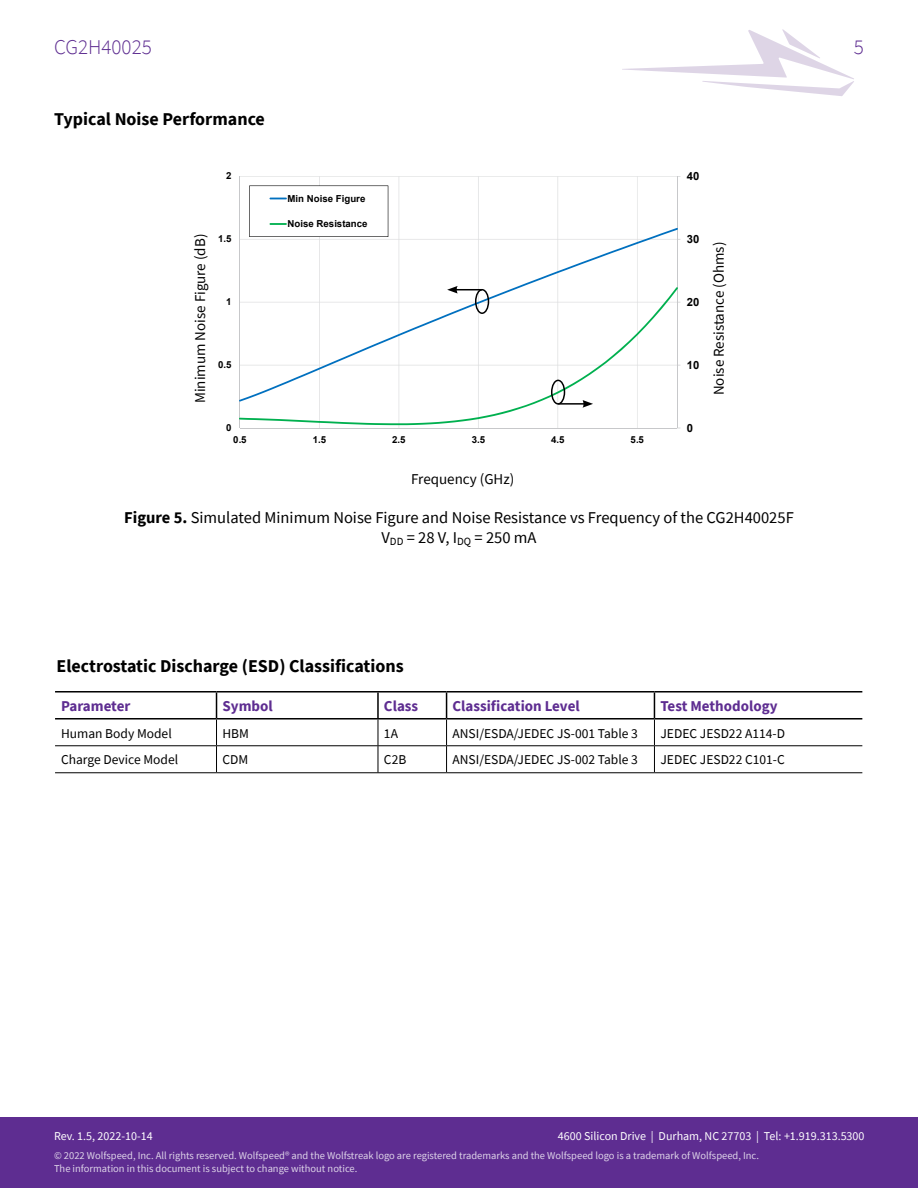
<style>
.page{position:relative;width:918px;height:1188px;background:#fff}
.page>*{position:absolute;margin:0;border:0;box-sizing:border-box;transform-origin:0 0}
.t1{font:300 21px "Source Sans Pro";color:#5e2d91}
.t2{font:700 18px "Source Sans Pro";color:#000}
.t3{font:16.5px/19.8px "Source Sans Pro";color:#000;text-align:center}
.t4{font:15px "Source Sans Pro";color:#000}
.t5{font:700 15px "Source Sans Pro";color:#5e2d91}
.t6{font:13.5px "Source Sans Pro";color:#000}
.t7{font:12px "Source Sans Pro";color:#fff}
.t8{font:700 11.25px "Arial";color:#000}
.t9{font:10.5px/12.6px "Source Sans Pro";color:#fff}
.t10{font:700 9.6px "Arial";color:#000}
.s1{font-weight:700}
</style>
<div class="page">
<svg style="left:622px;top:29px;width:232px;height:67px"></svg>
<div style="left:0;top:1118px;width:918px;height:70px;background:#5e2d91"></div>
<svg style="left:239px;top:176px;width:442px;height:253px"></svg>
<div style="left:551px;top:380px;width:14px;height:25px;border:2px solid #000;border-radius:50%"></div>
<hr style="left:558px;top:403px;width:27px;height:2px;background:#000">
<svg style="left:583px;top:400px;width:10px;height:8px"></svg>
<div style="left:475px;top:289px;width:14px;height:25px;border:2px solid #000;border-radius:50%"></div>
<svg style="left:447px;top:286px;width:35px;height:8px"></svg>
<hr style="left:377px;top:693px;width:2px;height:25px;background:#000">
<hr style="left:55px;top:745px;width:162px;height:1px;background:#000">
<hr style="left:217px;top:745px;width:161px;height:1px;background:#000">
<hr style="left:378px;top:745px;width:69px;height:1px;background:#000">
<svg style="left:378px;top:720px;width:1px;height:52px"></svg>
<hr style="left:447px;top:745px;width:207px;height:1px;background:#000">
<hr style="left:654px;top:745px;width:208px;height:1px;background:#000">
<hr style="left:217px;top:772px;width:161px;height:1px;background:#000">
<hr style="left:378px;top:772px;width:69px;height:1px;background:#000">
<hr style="left:447px;top:772px;width:207px;height:1px;background:#000">
<hr style="left:217px;top:718px;width:161px;height:2px;background:#000">
<hr style="left:378px;top:718px;width:69px;height:2px;background:#000">
<hr style="left:447px;top:718px;width:207px;height:2px;background:#000">
<svg style="left:446px;top:693px;width:1px;height:79px"></svg>
<svg style="left:654px;top:693px;width:1px;height:79px"></svg>
<hr style="left:55px;top:772px;width:162px;height:1px;background:#000">
<hr style="left:654px;top:772px;width:208px;height:1px;background:#000">
<svg style="left:216px;top:693px;width:1px;height:79px"></svg>
<hr style="left:55px;top:718px;width:162px;height:2px;background:#000">
<hr style="left:654px;top:718px;width:208px;height:2px;background:#000">
<hr style="left:55px;top:691px;width:162px;height:2px;background:#000">
<hr style="left:217px;top:691px;width:161px;height:2px;background:#000">
<hr style="left:378px;top:691px;width:69px;height:2px;background:#000">
<hr style="left:447px;top:691px;width:207px;height:2px;background:#000">
<hr style="left:654px;top:691px;width:208px;height:2px;background:#000">
<h1 class="t1" style="left:54px;top:34px;width:99px">CG2H40025</h1>
<h1 class="t1" style="left:854px;top:34px;width:12px">5</h1>
<h2 class="t2" style="left:54px;top:107px;width:212px">Typical Noise Performance</h2>
<p class="t10" style="left:226px;top:169px;width:7px">2</p>
<p class="t10" style="left:288px;top:191px;width:79px">Min Noise Figure</p>
<p class="t10" style="left:288px;top:217px;width:82px">Noise Resistance</p>
<p class="t8" style="left:687px;top:168px;width:14px">40</p>
<p class="t8" style="left:687px;top:231px;width:14px">30</p>
<h3 class="t4" style="left:191px;top:403px;width:171px;rotate:-90deg">Minimum Noise Figure (dB)</h3>
<h3 class="t4" style="left:709px;top:395px;width:155px;rotate:-90deg">Noise Resistance (Ohms)</h3>
<p class="t10" style="left:218px;top:232px;width:15px">1.5</p>
<p class="t8" style="left:687px;top:294px;width:14px">20</p>
<p class="t10" style="left:226px;top:295px;width:7px">1</p>
<p class="t8" style="left:687px;top:357px;width:14px">10</p>
<p class="t10" style="left:218px;top:358px;width:15px">0.5</p>
<p class="t10" style="left:226px;top:421px;width:7px">0</p>
<p class="t10" style="left:233px;top:432px;width:15px">0.5</p>
<p class="t10" style="left:313px;top:432px;width:15px">1.5</p>
<p class="t10" style="left:392px;top:432px;width:15px">2.5</p>
<p class="t10" style="left:472px;top:432px;width:15px">3.5</p>
<p class="t10" style="left:551px;top:432px;width:15px">4.5</p>
<p class="t10" style="left:631px;top:432px;width:15px">5.5</p>
<h3 class="t4" style="left:411px;top:469px;width:105px">Frequency (GHz)</h3>
<p class="t8" style="left:687px;top:420px;width:8px">0</p>
<h3 class="t3" style="left:124px;top:507px;width:671px"><span class="s1">Figure 5.</span> Simulated Minimum Noise Figure and Noise Resistance vs Frequency of the CG2H40025F<br>V<sub>DD</sub> = 28 V, I<sub>DQ</sub> = 250 mA</h3>
<h2 class="t2" style="left:57px;top:654px;width:349px">Electrostatic Discharge (ESD) Classifications</h2>
<h3 class="t5" style="left:61px;top:696px;width:71px">Parameter</h3>
<h3 class="t5" style="left:223px;top:696px;width:52px">Symbol</h3>
<h3 class="t5" style="left:384px;top:696px;width:36px">Class</h3>
<h3 class="t5" style="left:453px;top:696px;width:129px">Classification Level</h3>
<h3 class="t5" style="left:660px;top:696px;width:119px">Test Methodology</h3>
<p class="t6" style="left:61px;top:724px;width:112px">Human Body Model</p>
<p class="t6" style="left:223px;top:724px;width:28px">HBM</p>
<p class="t6" style="left:384px;top:724px;width:16px">1A</p>
<p class="t6" style="left:453px;top:724px;width:187px">ANSI/ESDA/JEDEC JS-001 Table 3</p>
<p class="t6" style="left:660px;top:724px;width:126px">JEDEC JESD22 A114-D</p>
<p class="t6" style="left:61px;top:751px;width:119px">Charge Device Model</p>
<p class="t6" style="left:223px;top:751px;width:27px">CDM</p>
<p class="t6" style="left:384px;top:751px;width:24px">C2B</p>
<p class="t6" style="left:453px;top:751px;width:187px">ANSI/ESDA/JEDEC JS-002 Table 3</p>
<p class="t6" style="left:660px;top:751px;width:126px">JEDEC JESD22 C101-C</p>
<p class="t7" style="left:558px;top:1129px;width:308px">4600 Silicon Drive | Durham, NC 27703 | Tel: +1.919.313.5300</p>
<p class="t7" style="left:54px;top:1129px;width:100px">Rev. 1.5, 2022-10-14</p>
<p class="t9" style="left:54px;top:1149px;width:707px">© 2022 Wolfspeed, Inc. All rights reserved. Wolfspeed® and the Wolfstreak logo are registered trademarks and the Wolfspeed logo is a trademark of Wolfspeed, Inc.<br>The information in this document is subject to change without notice.</p>
</div>
